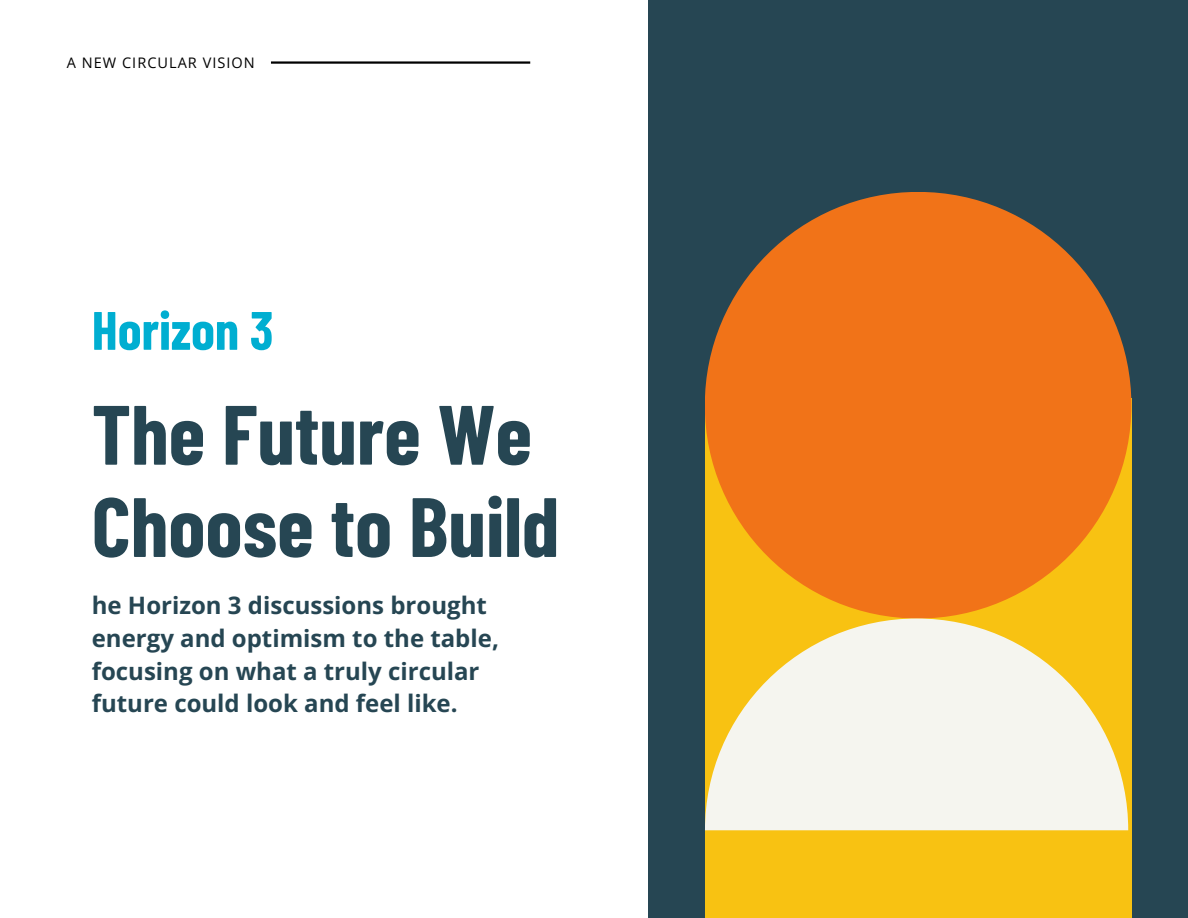
<style>
.page{position:relative;width:1188px;height:918px;background:#fff}
.page>*{position:absolute;margin:0;border:0;box-sizing:border-box;transform-origin:0 0}
.t1{font:700 84px/92.2px "Barlow Condensed";color:#264653}
.t2{font:700 54px "Barlow Condensed";color:#00aed1}
.t3{font:700 24px/32.7px "Open Sans";color:#264653}
.t4{font:14.55px "Open Sans";letter-spacing:.07em;color:#000}
</style>
<div class="page">
<div style="left:648px;top:0;width:540px;height:917px;background:#264653"></div>
<hr style="left:271px;top:61px;width:259px;height:3px;background:#000">
<div style="left:705px;top:399px;width:426px;height:519px;background:#f8c212"></div>
<div style="left:705px;top:192px;width:426px;height:426px;background:#f17318;border-radius:50%"></div>
<svg style="left:705px;top:619px;width:423px;height:211px;fill:#f5f5ef"></svg>
<p class="t4" style="left:67px;top:53px;width:190px">A NEW CIRCULAR VISION</p>
<h1 class="t2" style="left:92px;top:296px;width:183px">Horizon 3</h1>
<h2 class="t1" style="left:92px;top:385px;width:469px">The Future We<br>Choose to Build</h2>
<p class="t3" style="left:92px;top:589px;width:409px">he Horizon 3 discussions brought energy and optimism to the table, focusing on what a truly circular future could look and feel like.</p>
</div>
